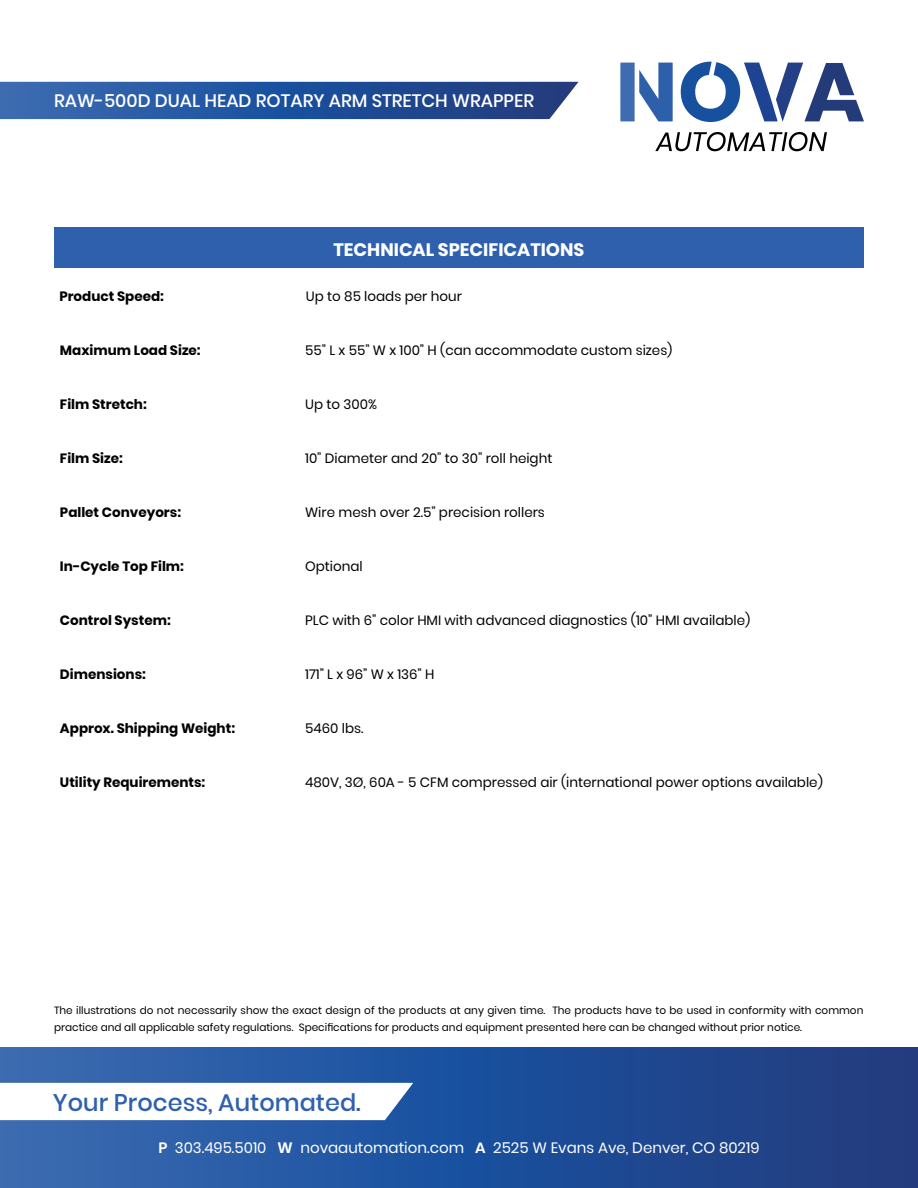
<style>
.page{position:relative;width:918px;height:1188px;background:#fff}
.page>*{position:absolute;margin:0;border:0;box-sizing:border-box;transform-origin:0 0}
.t1{font:500 24px "Poppins";color:#2e60ad}
.t2{font:500 18px "Poppins";color:#fff}
.t3{font:700 18px "Poppins";color:#fff}
.t4{font:15px "Poppins";color:#fff}
.t5{font:13.5px "Poppins";color:#000}
.t6{font:700 13.5px "Poppins";color:#000}
.t7{font:10.5px/16.5px "Poppins";color:#000}
.s1{font-weight:600}
</style>
<div class="page">
<svg style="left:620px;top:63px;width:53px;height:58px"></svg>
<svg style="left:681px;top:62px;width:183px;height:60px"></svg>
<svg style="left:655px;top:132px;width:172px;height:19px"></svg>
<svg style="left:0;top:82px;width:579px;height:37px;background:#2a569d"></svg>
<svg style="left:0;top:1048px;width:918px;height:140px;background:#235098"></svg>
<svg style="left:0;top:1083px;width:413px;height:37px"></svg>
<div style="left:54px;top:227px;width:810px;height:40px;background:#2e60ad"></div>
<h2 class="t2" style="left:54px;top:91px;width:482px">RAW-500D DUAL HEAD ROTARY ARM STRETCH WRAPPER</h2>
<h2 class="t3" style="left:334px;top:240px;width:252px">TECHNICAL SPECIFICATIONS</h2>
<p class="t6" style="left:59px;top:289px;width:106px">Product Speed:</p>
<p class="t5" style="left:306px;top:289px;width:158px">Up to 85 loads per hour</p>
<p class="t6" style="left:60px;top:343px;width:142px">Maximum Load Size:</p>
<p class="t5" style="left:305px;top:343px;width:369px">55” L x 55” W x 100” H (can accommodate custom sizes)</p>
<p class="t6" style="left:60px;top:397px;width:88px">Film Stretch:</p>
<p class="t5" style="left:305px;top:397px;width:73px">Up to 300%</p>
<p class="t6" style="left:60px;top:451px;width:64px">Film Size:</p>
<p class="t5" style="left:305px;top:451px;width:249px">10” Diameter and 20” to 30” roll height</p>
<p class="t6" style="left:60px;top:505px;width:123px">Pallet Conveyors:</p>
<p class="t5" style="left:305px;top:505px;width:241px">Wire mesh over 2.5” precision rollers</p>
<p class="t6" style="left:60px;top:559px;width:125px">In-Cycle Top Film:</p>
<p class="t5" style="left:305px;top:559px;width:59px">Optional</p>
<p class="t6" style="left:60px;top:613px;width:112px">Control System:</p>
<p class="t5" style="left:305px;top:613px;width:447px">PLC with 6” color HMI with advanced diagnostics (10” HMI available)</p>
<p class="t6" style="left:60px;top:667px;width:87px">Dimensions:</p>
<p class="t5" style="left:305px;top:667px;width:131px">171” L x 96” W x 136” H</p>
<p class="t6" style="left:60px;top:721px;width:177px">Approx. Shipping Weight:</p>
<p class="t5" style="left:305px;top:721px;width:60px">5460 lbs.</p>
<p class="t6" style="left:60px;top:775px;width:147px">Utility Requirements:</p>
<p class="t5" style="left:305px;top:775px;width:519px">480V, 3Ø, 60A - 5 CFM compressed air (international power options available)</p>
<p class="t7" style="left:54px;top:1002px;width:811px">The illustrations do not necessarily show the exact design of the products at any given time. The products have to be used in conformity with common practice and all applicable safety regulations. Specifications for products and equipment presented here can be changed without prior notice.</p>
<h1 class="t1" style="left:53px;top:1088px;width:309px">Your Process, Automated.</h1>
<p class="t4" style="left:158px;top:1139px;width:603px"><span class="s1">P</span> 303.495.5010 <span class="s1">W</span> novaautomation.com <span class="s1">A</span> 2525 W Evans Ave, Denver, CO 80219</p>
</div>
